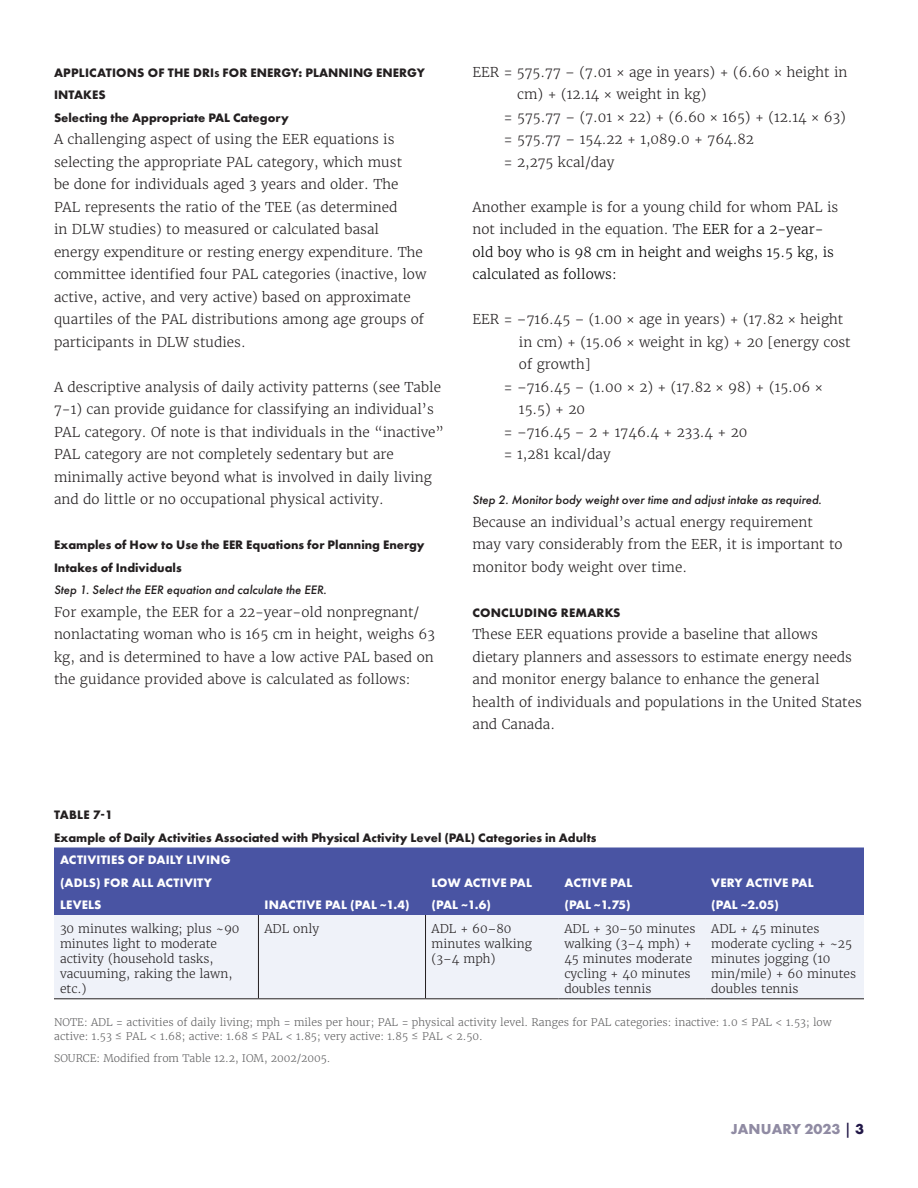
<style>
.page{position:relative;width:918px;height:1188px;background:#fff}
.page>*{position:absolute;margin:0;border:0;box-sizing:border-box;transform-origin:0 0}
.t1{font:700 15px "Futura PT";color:#908ba3}
.Body{font:300 13.5px/22.5px "Merriweather";color:#231f20}
.Body-2{font:300 13.5px/22.5px "Merriweather";color:#000}
.B_Head{font:700 12.75px/22.5px "Futura PT";color:#231f20}
.TCH-top{font:700 12.75px/22.5px "Futura PT";letter-spacing:.015em;color:#fff}
.B_Head-2{font:italic 500 12.75px "Futura PT";color:#231f20}
.A_Head{font:700 12.75px/22.5px "Futura PT";letter-spacing:.005em;color:#231f20}
.A_Head-2{font:700 12.75px "Futura PT";letter-spacing:.015em;color:#231f20}
.Table_body{font:300 12px/15px "Merriweather";color:#231f20}
.Table_note{font:300 10.5px/13.5px "Merriweather";color:#606061}
.s1{font-style:inherit}
.s2{font-size:8.85px}
.s3{color:#231f20}
.s4{font-weight:500;color:#211747}
.s5{color:#211747}
</style>
<div class="page">
<div style="left:54px;top:848px;width:810px;height:67px;background:#4954a3"></div>
<div style="left:54px;top:915px;width:810px;height:83px;background:#eff2f9"></div>
<hr style="left:258px;top:915px;width:1px;height:83px;background:#231f20">
<hr style="left:425px;top:915px;width:1px;height:83px;background:#231f20">
<hr style="left:54px;top:998px;width:204px;height:1px;background:#231f20">
<hr style="left:258px;top:998px;width:168px;height:1px;background:#231f20">
<hr style="left:426px;top:998px;width:132px;height:1px;background:#231f20">
<hr style="left:558px;top:998px;width:147px;height:1px;background:#231f20">
<hr style="left:705px;top:998px;width:159px;height:1px;background:#231f20">
<p class="A_Head" style="left:54px;top:61px;width:372px"><span class="s1">APPLICATIONS OF THE DRI</span><span class="s2">s</span> FOR ENERGY: PLANNING ENERGY<br>INTAKES</p>
<p class="B_Head" style="left:54px;top:106px;width:236px">Selecting the Appropriate PAL Category</p>
<p class="Body" style="left:54px;top:128px;width:374px">A challenging aspect of using the EER equations is selecting the appropriate PAL category, which must<br>be done for individuals aged 3 years and older. The PAL represents the ratio of the TEE (as determined<br>in DLW studies) to measured or calculated basal energy expenditure or resting energy expenditure. The committee identified four PAL categories (inactive, low active, active, and very active) based on approximate quartiles of the PAL distributions among age groups of participants in DLW studies.</p>
<p class="Body" style="left:54px;top:375px;width:392px">A descriptive analysis of daily activity patterns (see Table 7-1) can provide guidance for classifying an individual’s PAL category. Of note is that individuals in the “inactive” PAL category are not completely sedentary but are minimally active beyond what is involved in daily living and do little or no occupational physical activity.</p>
<p class="B_Head" style="left:54px;top:533px;width:372px">Examples of How to Use the EER Equations for Planning Energy<br>Intakes of Individuals</p>
<p class="B_Head-2" style="left:54px;top:582px;width:274px">Step 1. Select the EER equation and calculate the EER.</p>
<p class="Body" style="left:54px;top:600px;width:382px">For example, the EER for a 22-year-old nonpregnant/ nonlactating woman who is 165 cm in height, weighs 63 kg, and is determined to have a low active PAL based on the guidance provided above is calculated as follows:</p>
<p class="Body" style="left:472px;top:60px;width:377px">EER = 575.77 – (7.01 × age in years) + (6.60 × height in</p>
<p class="Body" style="left:517px;top:83px;width:191px">cm) + (12.14 × weight in kg)</p>
<p class="Body" style="left:504px;top:105px;width:343px">= 575.77 – (7.01 × 22) + (6.60 × 165) + (12.14 × 63)</p>
<p class="Body" style="left:504px;top:128px;width:251px">= 575.77 – 154.22 + 1,089.0 + 764.82</p>
<p class="Body" style="left:504px;top:150px;width:112px">= 2,275 kcal/day</p>
<p class="Body-2" style="left:472px;top:195px;width:367px"><span class="s3">Another example is for a young child for whom PAL is not included in the equation. The</span> EER for a 2-year&shy;old boy who is 98 cm in height and weighs 15.5 kg, is calculated as follows:</p>
<p class="Body" style="left:472px;top:308px;width:372px">EER = –716.45 – (1.00 × age in years) + (17.82 × height</p>
<p class="Body" style="left:519px;top:330px;width:333px">in cm) + (15.06 × weight in kg) + 20 [energy cost</p>
<p class="Body" style="left:519px;top:353px;width:73px">of growth]</p>
<p class="Body" style="left:504px;top:375px;width:321px">= –716.45 – (1.00 × 2) + (17.82 × 98) + (15.06 ×</p>
<p class="Body" style="left:519px;top:398px;width:68px">15.5) + 20</p>
<p class="Body" style="left:504px;top:420px;width:245px">= –716.45 – 2 + 1746.4 + 233.4 + 20</p>
<p class="Body" style="left:504px;top:443px;width:108px">= 1,281 kcal/day</p>
<p class="B_Head-2" style="left:472px;top:492px;width:351px">Step 2. Monitor body weight over time and adjust intake as required.</p>
<p class="Body" style="left:472px;top:510px;width:372px">Because an individual’s actual energy requirement may vary considerably from the EER, it is important to monitor body weight over time.</p>
<p class="A_Head-2" style="left:473px;top:604px;width:149px">CONCLUDING REMARKS</p>
<p class="Body" style="left:472px;top:623px;width:391px">These EER equations provide a baseline that allows dietary planners and assessors to estimate energy needs and monitor energy balance to enhance the general health of individuals and populations in the United States and Canada.</p>
<p class="A_Head-2" style="left:54px;top:807px;width:60px">TABLE 7-1</p>
<p class="B_Head" style="left:54px;top:826px;width:544px">Example of Daily Activities Associated with Physical Activity Level (PAL) Categories in Adults</p>
<p class="TCH-top" style="left:60px;top:848px;width:172px">ACTIVITIES OF DAILY LIVING (ADLS) FOR ALL ACTIVITY<br>LEVELS</p>
<p class="TCH-top" style="left:432px;top:871px;width:102px">LOW ACTIVE PAL</p>
<p class="TCH-top" style="left:432px;top:893px;width:61px">(PAL ~1.6)</p>
<p class="TCH-top" style="left:564px;top:871px;width:69px">ACTIVE PAL</p>
<p class="TCH-top" style="left:564px;top:893px;width:68px">(PAL ~1.75)</p>
<p class="TCH-top" style="left:265px;top:893px;width:147px">INACTIVE PAL (PAL ~1.4)</p>
<p class="TCH-top" style="left:711px;top:871px;width:104px">VERY ACTIVE PAL</p>
<p class="TCH-top" style="left:711px;top:893px;width:69px">(PAL ~2.05)</p>
<p class="Table_body" style="left:60px;top:921px;width:181px">30 minutes walking; plus ~90 minutes light to moderate activity (household tasks, vacuuming, raking the lawn, etc.)</p>
<p class="Table_body" style="left:264px;top:921px;width:56px">ADL only</p>
<p class="Table_body" style="left:432px;top:921px;width:102px">ADL + 60–80 minutes walking (3–4 mph)</p>
<p class="Table_body" style="left:564px;top:921px;width:133px">ADL + 30–50 minutes walking (3–4 mph) +<br>45 minutes moderate cycling + 40 minutes doubles tennis</p>
<p class="Table_body" style="left:711px;top:921px;width:146px">ADL + 45 minutes moderate cycling + ~25 minutes jogging (10 min/mile) + 60 minutes doubles tennis</p>
<p class="Table_note" style="left:54px;top:1016px;width:779px">NOTE: ADL = activities of daily living; mph = miles per hour; PAL = physical activity level. Ranges for PAL categories: inactive: 1.0 ≤ PAL &lt; 1.53; low active: 1.53 ≤ PAL &lt; 1.68; active: 1.68 ≤ PAL &lt; 1.85; very active: 1.85 ≤ PAL &lt; 2.50.</p>
<p class="Table_note" style="left:54px;top:1052px;width:278px">SOURCE: Modified from Table 12.2, IOM, 2002/2005.</p>
<p class="t1" style="left:731px;top:1119px;width:135px">January 2023 <span class="s4">|</span> <span class="s5">3</span></p>
</div>
